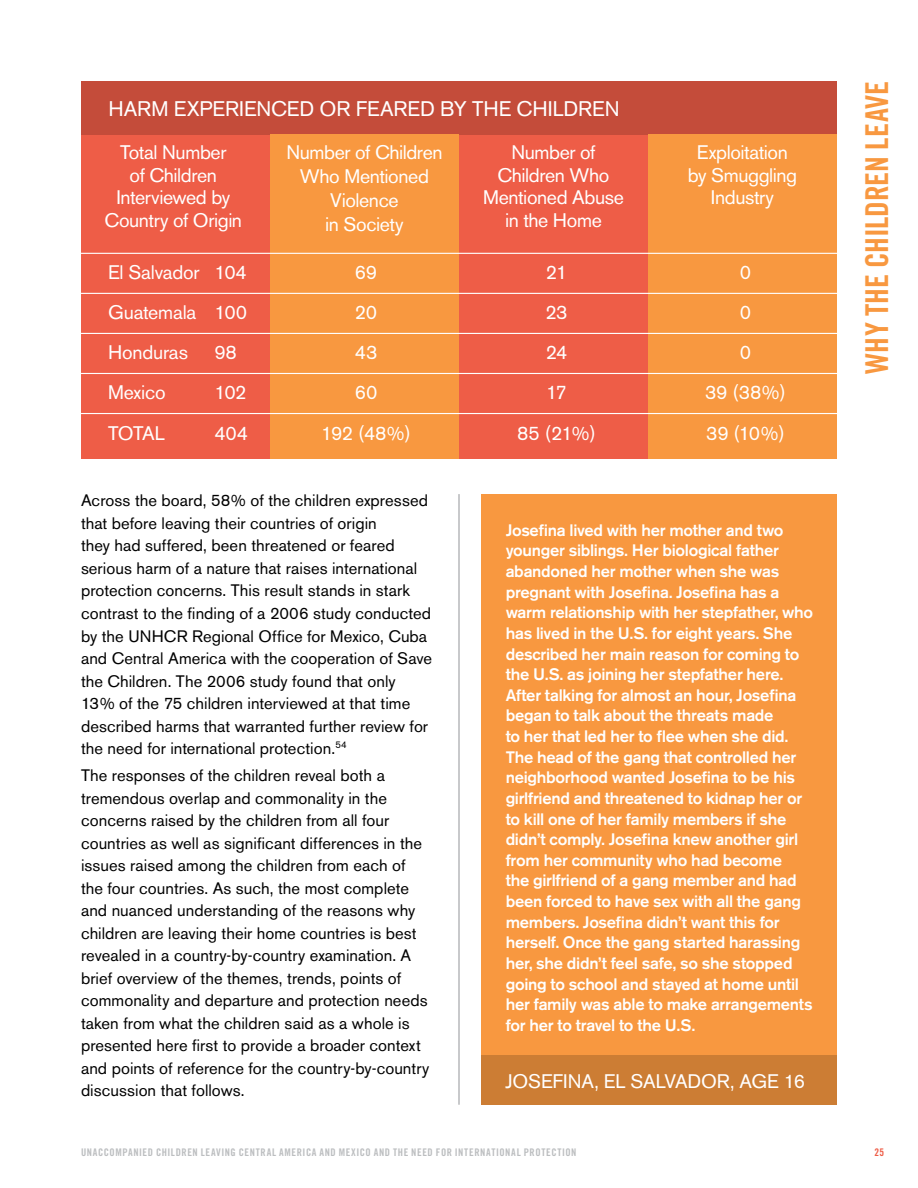
<style>
.page{position:relative;width:918px;height:1188px;background:#fff}
.page>*{position:absolute;margin:0;border:0;box-sizing:border-box;transform-origin:0 0}
.t1{font:31.5px "Trade Gothic Bold Cond Twenty";letter-spacing:.01em;color:#f89840}
.t2{font:21px "Akzidenz Grotesk BE";color:#fff}
.t3{font:19.5px/22.5px "Akzidenz Grotesk BE";letter-spacing:-.02em;color:#fff;text-align:center}
.t4{font:16.5px/22.5px "Akzidenz Grotesk BE";letter-spacing:.005em;color:#000}
.t5{font:500 16.5px/20.7px "Akzidenz Grotesk BE";letter-spacing:-.015em;color:#fff}
.t6{font:10.5px "Trade Gothic Bold Cond Twenty";letter-spacing:.05em;color:#bcbec0}
.t7{font:10.5px "Trade Gothic Bold Cond Twenty";color:#ee5d47}
</style>
<div class="page">
<hr style="left:459px;top:494px;width:1px;height:611px;background:#939598">
<div style="left:482px;top:494px;width:355px;height:611px;background:#f89840"></div>
<div style="left:482px;top:1056px;width:355px;height:49px;background:#cc7d34"></div>
<div style="left:81px;top:81px;width:756px;height:378px;background:#ee5d47"></div>
<div style="left:81px;top:81px;width:756px;height:54px;background:#c44c3a"></div>
<div style="left:270px;top:134px;width:189px;height:325px;background:#f89840"></div>
<div style="left:648px;top:134px;width:189px;height:325px;background:#f89840"></div>
<hr style="left:81px;top:253px;width:756px;height:1px;background:#fff">
<hr style="left:81px;top:293px;width:756px;height:1px;background:#fff">
<hr style="left:81px;top:333px;width:756px;height:1px;background:#fff">
<hr style="left:81px;top:373px;width:756px;height:1px;background:#fff">
<hr style="left:81px;top:413px;width:756px;height:1px;background:#fff">
<p class="t2" style="left:109px;top:96px;width:31px">Harm</p>
<p class="t2" style="left:174px;top:96px;width:40px">Experienced</p>
<p class="t2" style="left:320px;top:96px;width:62px">or Feared</p>
<p class="t2" style="left:440px;top:96px;width:46px">by the</p>
<p class="t2" style="left:517px;top:96px;width:29px">Children</p>
<p class="t3" style="left:104px;top:141px;width:139px">Total Number<br>of Children<br>Interviewed by<br>Country of Origin</p>
<p class="t3" style="left:286px;top:141px;width:158px;line-height:24px">Number of Children<br>Who Mentioned<br>Violence<br>in Society</p>
<p class="t3" style="left:483px;top:141px;width:142px">Number of<br>Children Who<br>Mentioned Abuse in the Home</p>
<p class="t3" style="left:688px;top:141px;width:111px">Exploitation by Smuggling<br>Industry</p>
<p class="t3" style="left:108px;top:261px;width:140px">El Salvador 104</p>
<p class="t3" style="left:355px;top:261px;width:24px">69</p>
<p class="t3" style="left:546px;top:261px;width:23px">21</p>
<p class="t3" style="left:740px;top:261px;width:13px">0</p>
<p class="t3" style="left:108px;top:301px;width:141px">Guatemala 100</p>
<p class="t3" style="left:355px;top:301px;width:24px">20</p>
<p class="t3" style="left:546px;top:301px;width:24px">23</p>
<p class="t3" style="left:740px;top:301px;width:13px">0</p>
<p class="t3" style="left:108px;top:341px;width:82px">Honduras</p>
<p class="t3" style="left:215px;top:341px;width:24px">98</p>
<p class="t3" style="left:355px;top:341px;width:24px">43</p>
<p class="t3" style="left:546px;top:341px;width:23px">24</p>
<p class="t3" style="left:740px;top:341px;width:13px">0</p>
<p class="t3" style="left:108px;top:381px;width:59px">Mexico</p>
<p class="t3" style="left:215px;top:381px;width:34px">102</p>
<p class="t3" style="left:355px;top:381px;width:24px">60</p>
<p class="t3" style="left:546px;top:381px;width:22px">17</p>
<p class="t3" style="left:705px;top:381px;width:82px">39 (38%)</p>
<p class="t3" style="left:108px;top:422px;width:58px">TOTAL</p>
<p class="t3" style="left:215px;top:422px;width:35px">404</p>
<p class="t3" style="left:321px;top:422px;width:91px">192 (48%)</p>
<p class="t3" style="left:517px;top:422px;width:80px">85 (21%)</p>
<p class="t3" style="left:706px;top:422px;width:80px">39 (10%)</p>
<p class="t4" style="left:81px;top:489px;width:353px">Across the board, 58% of the children expressed that before leaving their countries of origin<br>they had suffered, been threatened or feared serious harm of a nature that raises international protection concerns. This result stands in stark contrast to the finding of a 2006 study conducted by the UNHCR Regional Office for Mexico, Cuba and Central America with the cooperation of Save the Children. The 2006 study found that only 13% of the 75 children interviewed at that time described harms that warranted further review for the need for international protection.<sup>54</sup></p>
<p class="t4" style="left:81px;top:764px;width:350px">The responses of the children reveal both a tremendous overlap and commonality in the concerns raised by the children from all four countries as well as significant differences in the issues raised among the children from each of the four countries. As such, the most complete and nuanced understanding of the reasons why children are leaving their home countries is best revealed in a country-by-country examination. A brief overview of the themes, trends, points of commonality and departure and protection needs taken from what the children said as a whole is presented here first to provide a broader context and points of reference for the country-by-country discussion that follows.</p>
<p class="t5" style="left:506px;top:520px;width:309px">Josefina lived with her mother and two younger siblings. Her biological father abandoned her mother when she was pregnant with Josefina. Josefina has a warm relationship with her stepfather, who has lived in the U.S. for eight years. She described her main reason for coming to the U.S. as joining her stepfather here.<br>After talking for almost an hour, Josefina began to talk about the threats made<br>to her that led her to flee when she did.<br>The head of the gang that controlled her neighborhood wanted Josefina to be his girlfriend and threatened to kidnap her or to kill one of her family members if she didn’t comply. Josefina knew another girl from her community who had become<br>the girlfriend of a gang member and had been forced to have sex with all the gang members. Josefina didn’t want this for herself. Once the gang started harassing her, she didn’t feel safe, so she stopped going to school and stayed at home until her family was able to make arrangements for her to travel to the U.S.</p>
<p class="t3" style="left:505px;top:1070px;width:20px">Josefina</p>
<p class="t3" style="left:594px;top:1070px;width:63px">, El Salvador</p>
<p class="t3" style="left:730px;top:1070px;width:76px">, Age 16</p>
<h1 class="t1" style="left:858px;top:374px;width:294px;rotate:-90deg">WHY THE CHILDREN LEAVE</h1>
<p class="t6" style="left:81px;top:1145px;width:13px">UNACCOM</p>
<p class="t6" style="left:122px;top:1145px;width:204px">PANIED CHILDREN LEAVING CENTRAL AMERICA AND</p>
<p class="t6" style="left:339px;top:1145px;width:42px">MEXICO AND</p>
<p class="t6" style="left:393px;top:1145px;width:30px">THE NEED</p>
<p class="t6" style="left:436px;top:1145px;width:25px">FO R INTE</p>
<p class="t6" style="left:474px;top:1145px;width:32px">RNATIONAL</p>
<p class="t6" style="left:524px;top:1145px;width:18px">PROTECT</p>
<p class="t6" style="left:562px;top:1145px;width:10px">ION</p>
<p class="t7" style="left:874px;top:1145px;width:11px">25</p>
</div>
